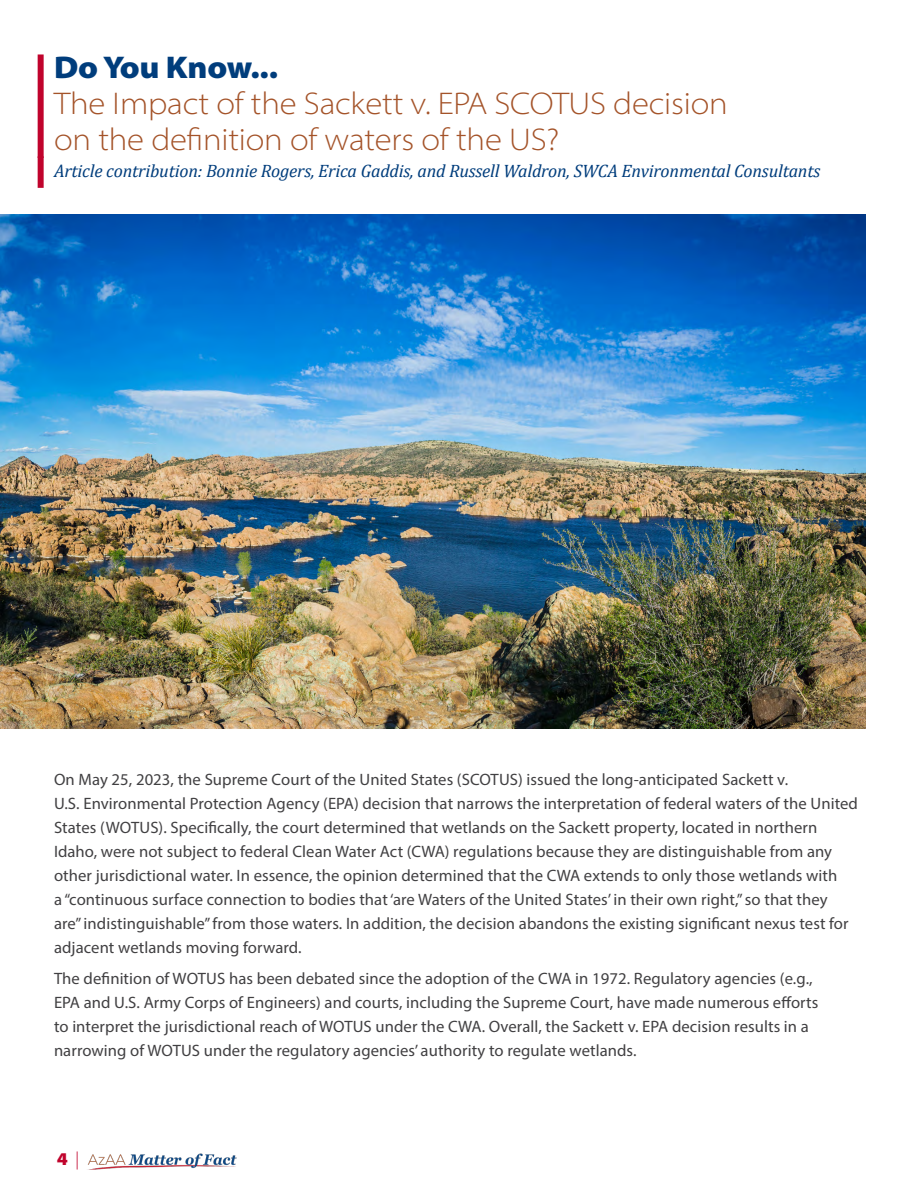
<style>
.page{position:relative;width:918px;height:1188px;background:#fff}
.page>*{position:absolute;margin:0;border:0;box-sizing:border-box;transform-origin:0 0}
.headline{font:31.5px/36px "Myriad Variable Concept";letter-spacing:-.005em;color:#a45329}
.headline-2{font:31.5px "Myriad Variable Concept";letter-spacing:-.01em;color:#003d7c}
.t1{font:italic 18px "Cambria";letter-spacing:-.01em;color:#003d7c}
.t2{font:18px "Myriad Variable Concept";color:#c0032c}
.body_copy{font:16.5px/24px "Myriad Pro";letter-spacing:.005em;color:#414042}
</style>
<div class="page">
<img style="left:87px;top:1153px;width:150px;height:17px">
<div style="left:38px;top:54px;width:6px;height:104px;background:#c0032c"></div>
<div style="left:38px;top:156px;width:6px;height:32px;background:#c0032c"></div>
<img style="left:0;top:214px;width:866px;height:515px">
<p class="headline-2" style="left:54px;top:49px;width:225px">Do You Know...</p>
<p class="headline" style="left:54px;top:86px;width:675px">The Impact of the Sackett v. EPA SCOTUS decision on the definition of waters of the US?</p>
<p class="t1" style="left:54px;top:158px;width:768px">Article contribution: Bonnie Rogers, Erica Gaddis, and Russell Waldron, SWCA Environmental Consultants</p>
<p class="body_copy" style="left:54px;top:767px;width:806px">On May 25, 2023, the Supreme Court of the United States (SCOTUS) issued the long-anticipated Sackett v.<br>U.S. Environmental Protection Agency (EPA) decision that narrows the interpretation of federal waters of the United States (WOTUS). Specifically, the court determined that wetlands on the Sackett property, located in northern Idaho, were not subject to federal Clean Water Act (CWA) regulations because they are distinguishable from any other jurisdictional water. In essence, the opinion determined that the CWA extends to only those wetlands with<br>a “continuous surface connection to bodies that ‘are Waters of the United States’ in their own right,” so that they are” indistinguishable” from those waters. In addition, the decision abandons the existing significant nexus test for adjacent wetlands moving forward.</p>
<p class="body_copy" style="left:54px;top:966px;width:766px">The definition of WOTUS has been debated since the adoption of the CWA in 1972. Regulatory agencies (e.g., EPA and U.S. Army Corps of Engineers) and courts, including the Supreme Court, have made numerous efforts to interpret the jurisdictional reach of WOTUS under the CWA. Overall, the Sackett v. EPA decision results in a narrowing of WOTUS under the regulatory agencies’ authority to regulate wetlands.</p>
<p class="t2" style="left:57px;top:1148px;width:24px">4 |</p>
</div>
